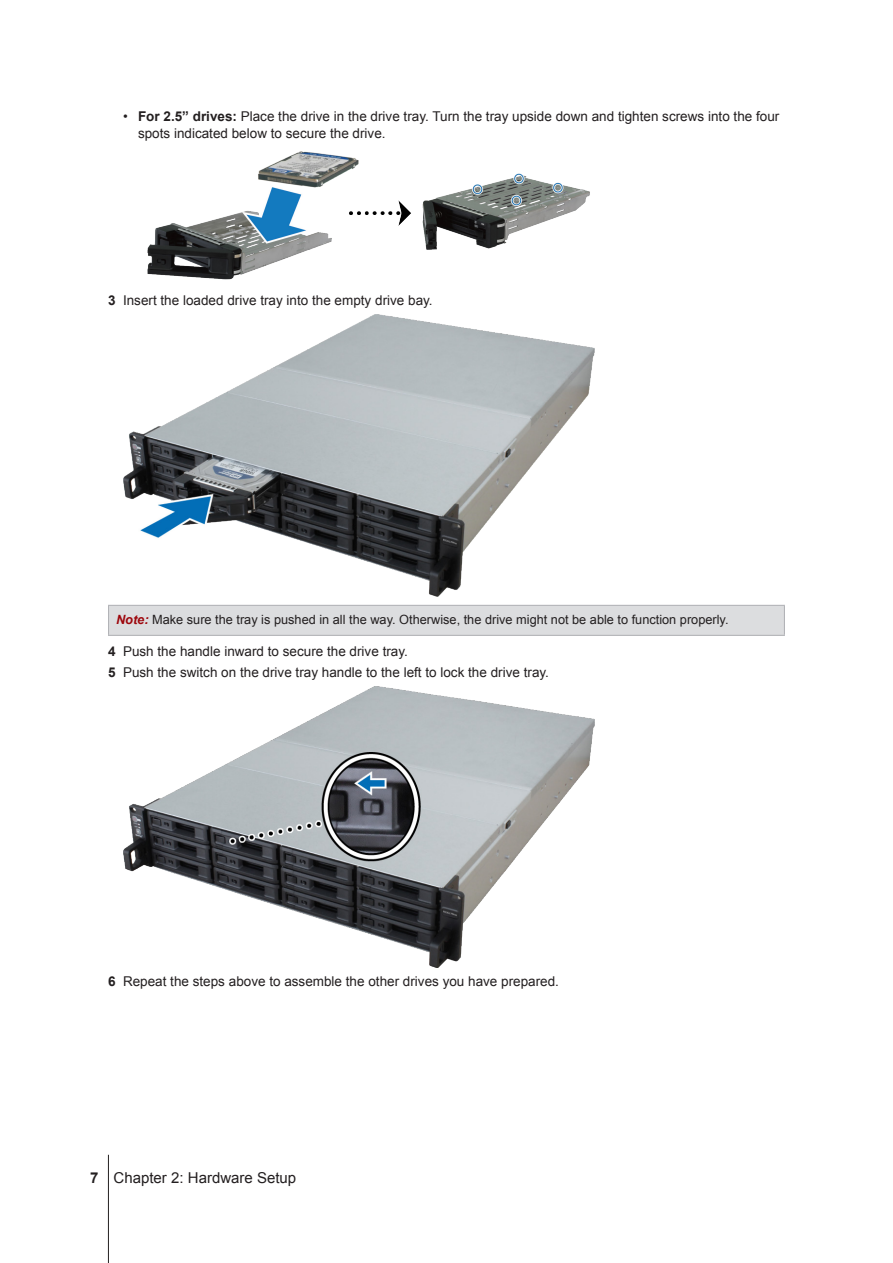
<style>
.page{position:relative;width:893px;height:1263px;background:#fff}
.page>*{position:absolute;margin:0;border:0;box-sizing:border-box;transform-origin:0 0}
.PageNumber-sidebar{font:15px "Arial";color:#231f20}
.t1{font:13.5px/16.2px "Arial";color:#231f20}
.Warning-sidebar{font:12.75px "Arial";color:#231f20}
.s1{font-weight:700}
.s2{font-weight:700;font-style:italic;color:#9d070d}
</style>
<div class="page">
<hr style="left:108px;top:1155px;width:1px;height:108px;background:#231f20">
<img style="left:147px;top:151px;width:443px;height:129px">
<img style="left:123px;top:314px;width:471px;height:282px">
<div style="left:109px;top:605px;width:675px;height:30px;background:#dcdddf"></div>
<hr style="left:108px;top:605px;width:677px;height:1px;background:#b2b3b7">
<svg style="left:108px;top:606px;width:1px;height:29px"></svg>
<svg style="left:784px;top:606px;width:1px;height:29px"></svg>
<hr style="left:108px;top:635px;width:677px;height:1px;background:#b2b3b7">
<img style="left:123px;top:686px;width:471px;height:281px">
<p class="t1" style="left:138px;top:109px;width:643px;text-indent:-15px">• <span class="s1">For 2.5” drives:</span> Place the drive in the drive tray. Turn the tray upside down and tighten screws into the four spots indicated below to secure the drive.</p>
<p class="t1" style="left:108px;top:292px;width:326px"><span class="s1">3</span> Insert the loaded drive tray into the empty drive bay.</p>
<p class="Warning-sidebar" style="left:116px;top:611px;width:614px"><span class="s2">Note:</span> Make sure the tray is pushed in all the way. Otherwise, the drive might not be able to function properly.</p>
<p class="t1" style="left:108px;top:643px;width:301px"><span class="s1">4</span> Push the handle inward to secure the drive tray.</p>
<p class="t1" style="left:108px;top:664px;width:442px"><span class="s1">5</span> Push the switch on the drive tray handle to the left to lock the drive tray.</p>
<p class="t1" style="left:108px;top:973px;width:452px"><span class="s1">6</span> Repeat the steps above to assemble the other drives you have prepared.</p>
<p class="PageNumber-sidebar" style="left:90px;top:1168px;width:207px"><span class="s1">7</span> Chapter 2: Hardware Setup</p>
</div>
